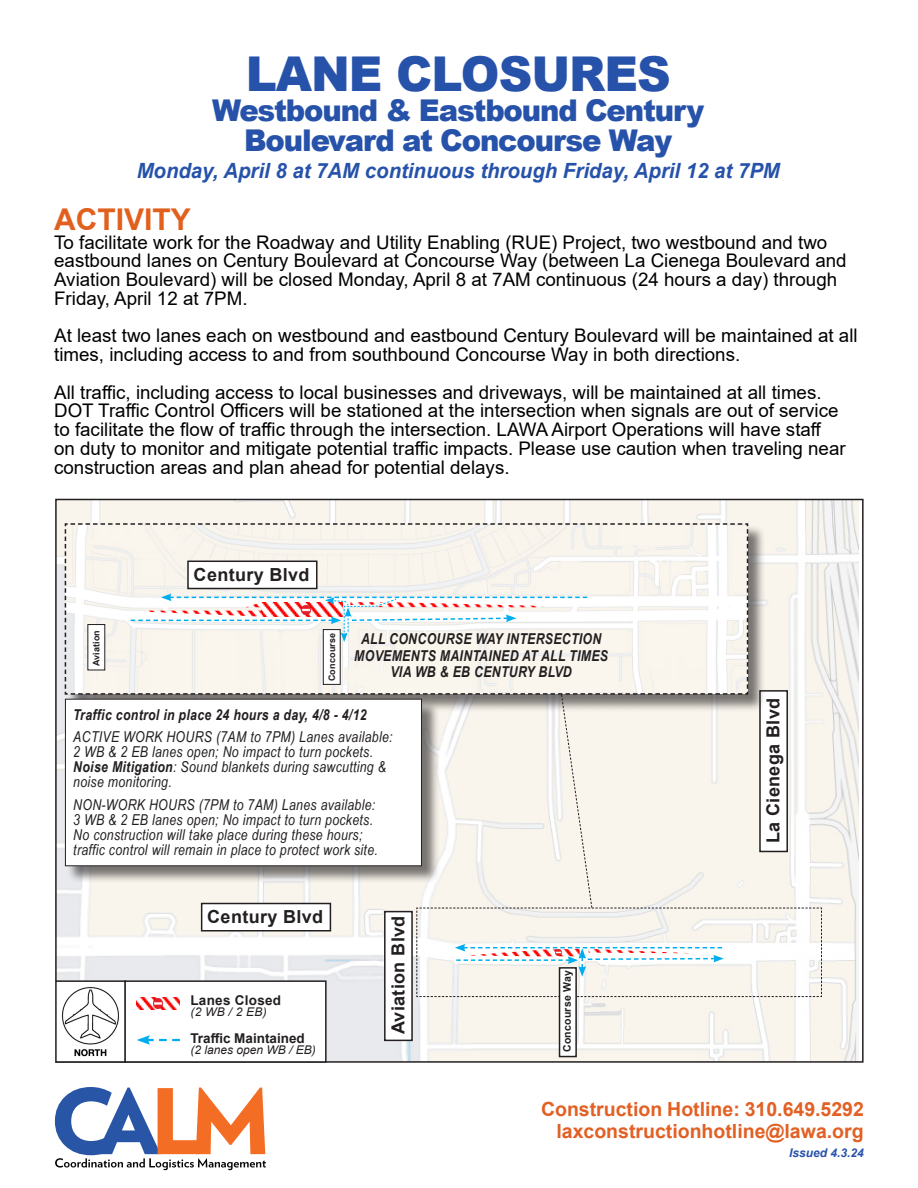
<style>
.page{position:relative;width:918px;height:1188px;background:#fff}
.page>*{position:absolute;margin:0;border:0;box-sizing:border-box;transform-origin:0 0}
.t1{font:900 48px "Arial";letter-spacing:-.02em;color:#2652aa}
.t2{font:900 30px/30px "Arial";letter-spacing:-.04em;color:#2652aa;text-align:center}
.t3{font:700 30px "Arial";color:#e2601e}
.t4{font:italic 700 21px "Arial";color:#2652aa}
.t5{font:700 19.5px/22.2px "Arial";color:#e26024;text-align:right}
.t6{font:18.75px/18.8px "Arial";color:#000}
.t7{font:700 18px "Arial";letter-spacing:.02em;color:#231f20}
.t8{font:italic 15px/15px "Arial Narrow";letter-spacing:.02em;color:#231f20}
.t9{font:italic 700 15px/16.5px "Arial Narrow";letter-spacing:.02em;color:#231f20;text-align:center}
.t10{font:700 13.5px "Arial";color:#231f20}
.t11{font:700 13.5px "Arial";letter-spacing:.02em;color:#231f20}
.t12{font:italic 12px "Arial";color:#231f20}
.t13{font:italic 700 12px "Arial";color:#2652aa}
.t14{font:700 10.5px "Arial";letter-spacing:.02em;color:#231f20}
.t15{font:700 9px "Arial";letter-spacing:.02em;color:#231f20}
.s1{font-weight:700}
</style>
<div class="page">
<img style="left:58px;top:502px;width:801px;height:558px">
<img style="left:58px;top:983px;width:65px;height:77px">
<div style="left:55px;top:980px;width:71px;height:83px;border:2px solid #231f20"></div>
<div style="left:125px;top:981px;width:201px;height:81px;background:#fff"></div>
<div style="left:124px;top:980px;width:203px;height:83px;border:2px solid #231f20"></div>
<img style="left:138px;top:1008px;width:39px;height:1px">
<svg style="left:137px;top:1035px;width:43px;height:10px"></svg>
<div style="left:385px;top:912px;width:27px;height:128px;background:#fff"></div>
<div style="left:384px;top:911px;width:29px;height:130px;border:2px solid #231f20"></div>
<div style="left:560px;top:968px;width:16px;height:89px;background:#fff"></div>
<div style="left:559px;top:967px;width:18px;height:90px;border:2px solid #231f20"></div>
<svg style="left:55px;top:1087px;width:211px;height:83px"></svg>
<svg style="left:65px;top:523px;width:757px;height:485px"></svg>
<div style="left:88px;top:625px;width:17px;height:45px;background:#fff"></div>
<h1 class="t1" style="left:246px;top:39px;width:427px">LANE CLOSURES</h1>
<h2 class="t2" style="left:212px;top:94px;width:494px">Westbound &amp; Eastbound Century<br>Boulevard at Concourse Way</h2>
<p class="t4" style="left:137px;top:156px;width:645px">Monday, April 8 at 7AM continuous through Friday, April 12 at 7PM</p>
<h2 class="t3" style="left:54px;top:198px;width:138px">ACTIVITY</h2>
<p class="t6" style="left:54px;top:233px;width:794px">To facilitate work for the Roadway and Utility Enabling (RUE) Project, two westbound and two eastbound lanes on Century Boulevard at Concourse Way (between La Cienega Boulevard and Aviation Boulevard) will be closed Monday, April 8 at 7AM continuous (24 hours a day) through Friday, April 12 at 7PM.</p>
<p class="t6" style="left:54px;top:326px;width:805px">At least two lanes each on westbound and eastbound Century Boulevard will be maintained at all times, including access to and from southbound Concourse Way in both directions.</p>
<p class="t6" style="left:54px;top:383px;width:793px">All traffic, including access to local businesses and driveways, will be maintained at all times.<br>DOT Traffic Control Officers will be stationed at the intersection when signals are out of service to facilitate the flow of traffic through the intersection. LAWA Airport Operations will have staff on duty to monitor and mitigate potential traffic impacts. Please use caution when traveling near construction areas and plan ahead for potential delays.</p>
<p class="t15" style="left:90px;top:666px;width:38px;rotate:-90deg">Aviation</p>
<p class="t7" style="left:194px;top:562px;width:117px">Century Blvd</p>
<p class="t15" style="left:326px;top:681px;width:50px;rotate:-90deg">Concourse</p>
<p class="t9" style="left:354px;top:630px;width:255px">ALL CONCOURSE WAY INTERSECTION<br>MOVEMENTS MAINTAINED AT ALL TIMES<br>VIA WB &amp; EB CENTURY BLVD</p>
<p class="t9" style="left:73px;top:706px;width:295px">Traffic control in place 24 hours a day, 4/8 - 4/12</p>
<p class="t8" style="left:73px;top:729px;width:321px">ACTIVE WORK HOURS (7AM to 7PM) Lanes available:<br>2 WB &amp; 2 EB lanes open; No impact to turn pockets.<br><span class="s1">Noise Mitigation</span>: Sound blankets during sawcutting &amp; noise monitoring.</p>
<p class="t8" style="left:73px;top:797px;width:306px">NON-WORK HOURS (7PM to 7AM) Lanes available:<br>3 WB &amp; 2 EB lanes open; No impact to turn pockets.<br>No construction will take place during these hours; traffic control will remain in place to protect work site.</p>
<p class="t7" style="left:207px;top:904px;width:117px">Century Blvd</p>
<p class="t11" style="left:190px;top:991px;width:92px">Lanes Closed</p>
<p class="t12" style="left:190px;top:1004px;width:78px">(2 WB / 2 EB)</p>
<p class="t10" style="left:190px;top:1029px;width:116px">Traffic Maintained</p>
<p class="t12" style="left:190px;top:1042px;width:127px">(2 lanes open WB / EB)</p>
<p class="t7" style="left:385px;top:1034px;width:120px;rotate:-90deg">Aviation Blvd</p>
<p class="t14" style="left:560px;top:1052px;width:83px;rotate:-90deg">Concourse Way</p>
<p class="t7" style="left:761px;top:843px;width:147px;rotate:-90deg">La Cienega Blvd</p>
<p class="t5" style="left:541px;top:1098px;width:324px">Construction Hotline: 310.649.5292 laxconstructionhotline@lawa.org</p>
<p class="t13" style="left:789px;top:1145px;width:76px">Issued 4.3.24</p>
</div>
